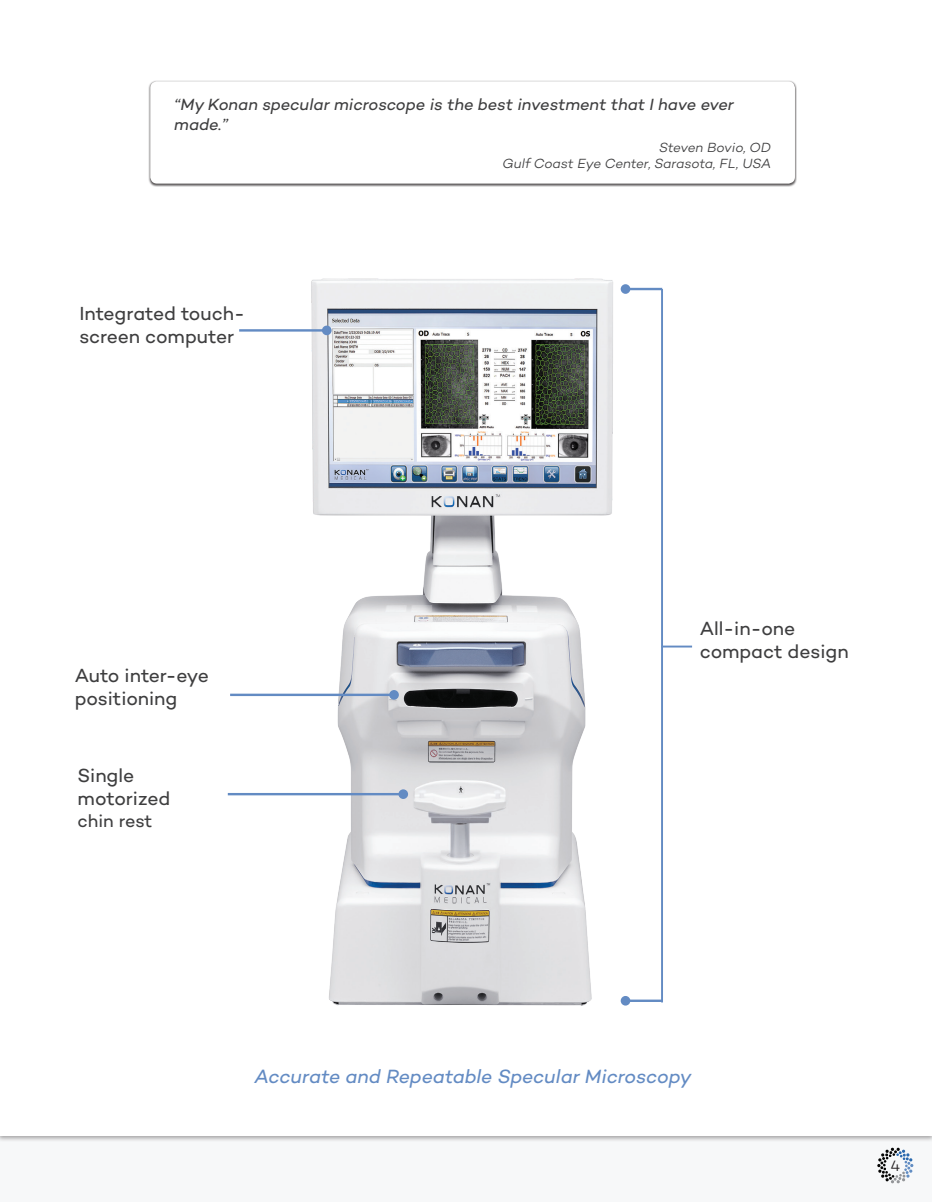
<style>
.page{position:relative;width:932px;height:1202px;background:#fff}
.page>*{position:absolute;margin:0;border:0;box-sizing:border-box;transform-origin:0 0}
.t1{font:italic 19.5px "Campton";letter-spacing:-.01em;color:#638bc3}
.t2{font:19.2px/23.1px "Campton";letter-spacing:-.005em;color:#3e3e3f}
.t3{font:18px "Campton";letter-spacing:-.005em;color:#3e3e3f}
.t4{font:italic 16.5px/19.8px "Campton";letter-spacing:-.005em;color:#3e3e3f}
.t5{font:300 15.3px "Campton";color:#231f20}
.t6{font:italic 300 13.5px "Campton";letter-spacing:-.01em;color:#3e3e3f}
</style>
<div class="page">
<div style="left:0;top:1096px;width:932px;height:105px;background:#f7f8f9"></div>
<svg style="left:877px;top:1147px;width:36px;height:36px"></svg>
<div style="left:0;top:0;width:932px;height:1135px;background:#fff"></div>
<img style="left:227px;top:278px;width:466px;height:728px">
<hr style="left:228px;top:793px;width:175px;height:2px;background:#638bc3">
<div style="left:398px;top:789px;width:10px;height:10px;background:#638bc3;border-radius:50%"></div>
<hr style="left:230px;top:693px;width:164px;height:3px;background:#638bc3">
<div style="left:389px;top:690px;width:10px;height:9px;background:#638bc3;border-radius:50%"></div>
<hr style="left:239px;top:329px;width:88px;height:2px;background:#638bc3">
<div style="left:322px;top:325px;width:9px;height:10px;background:#638bc3;border-radius:50%"></div>
<hr style="left:625px;top:288px;width:37px;height:2px;background:#638bc3">
<div style="left:620px;top:284px;width:10px;height:10px;background:#638bc3;border-radius:50%"></div>
<hr style="left:625px;top:999px;width:37px;height:3px;background:#638bc3">
<div style="left:620px;top:996px;width:10px;height:9px;background:#638bc3;border-radius:50%"></div>
<hr style="left:661px;top:289px;width:2px;height:713px;background:#638bc3">
<hr style="left:661px;top:645px;width:31px;height:2px;background:#638bc3">
<div style="left:148px;top:80px;width:649px;height:107px;background:#231f20;opacity:.75"></div>
<div style="left:150px;top:81px;width:645px;height:103px;background:#fff;border-radius:7px"></div>
<p class="t4" style="left:174px;top:94px;width:561px">“My Konan specular microscope is the best investment that I have ever made.”</p>
<p class="t6" style="left:659px;top:139px;width:113px">Steven Bovio, OD</p>
<p class="t6" style="left:502px;top:155px;width:270px">Gulf Coast Eye Center, Sarasota, FL, USA</p>
<p class="t2" style="left:79px;top:301px;width:167px">Integrated touch&shy;screen computer</p>
<p class="t2" style="left:75px;top:663px;width:136px">Auto inter-eye positioning</p>
<p class="t2" style="left:78px;top:763px;width:94px">Single motorized</p>
<p class="t3" style="left:78px;top:809px;width:76px">chin rest</p>
<p class="t2" style="left:699px;top:616px;width:97px">All-in-one</p>
<p class="t2" style="left:699px;top:639px;width:150px">compact design</p>
<p class="t1" style="left:255px;top:1064px;width:438px">Accurate and Repeatable Specular Microscopy</p>
<p class="t5" style="left:890px;top:1155px;width:11px">4</p>
</div>
